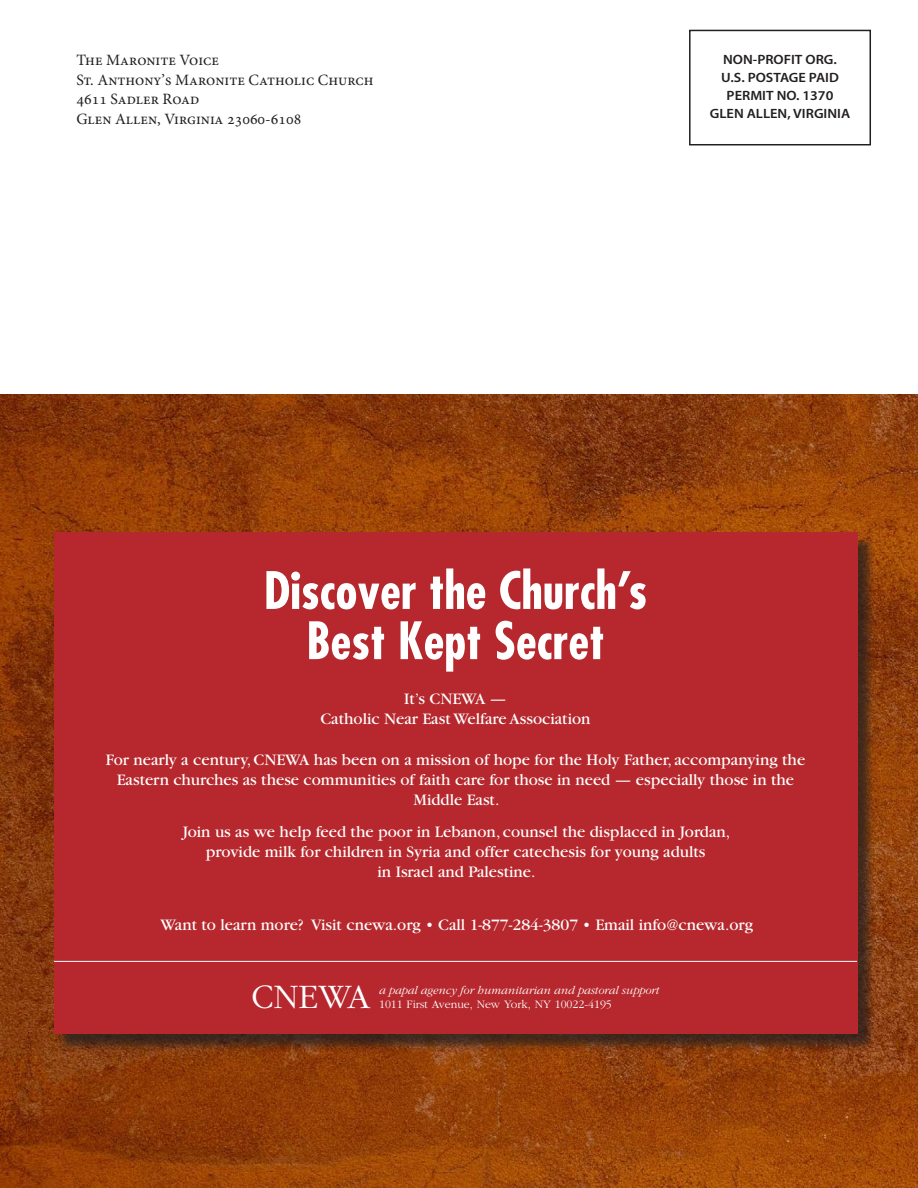
<style>
.page{position:relative;width:918px;height:1188px;background:#fff}
.page>*{position:absolute;margin:0;border:0;box-sizing:border-box;transform-origin:0 0}
.t1{font:700 condensed 50.25px/50.2px "Futura";color:#fff;text-align:center}
.t2{font:300 35.7px "Garamond";color:#fff}
.t3{font:16.8px/20.1px "Garamond";color:#fff;text-align:center}
.t4{font:15.75px "Minion Pro";color:#231f20}
.t5{font:600 13.5px "Myriad Pro";color:#231f20;scale:1.07 1}
.t6{font:italic 300 11.85px "Garamond";color:#fff}
.t7{font:300 11.85px "Garamond";color:#fff}
</style>
<div class="page">
<img style="left:0;top:394px;width:918px;height:794px">
<div style="left:56px;top:534px;width:819px;height:519px;background:#231f20;opacity:.75"></div>
<div style="left:54px;top:532px;width:803px;height:502px;background:#b6282d"></div>
<hr style="left:54px;top:961px;width:803px;height:1px;background:#fff">
<div style="left:689px;top:30px;width:182px;height:115px;border:2px solid #231f20"></div>
<p class="t4" style="left:76px;top:50px;width:144px">The Maronite Voice</p>
<p class="t4" style="left:76px;top:69px;width:299px">St. Anthony’s Maronite Catholic Church</p>
<p class="t4" style="left:76px;top:89px;width:124px">4611 Sadler Road</p>
<p class="t4" style="left:76px;top:108px;width:227px">Glen Allen, Virginia 23060-6108</p>
<p class="t5" style="left:723px;top:51px;width:108px">NON-PROFIT ORG.</p>
<p class="t5" style="left:721px;top:69px;width:111px">U.S. POSTAGE PAID</p>
<p class="t5" style="left:727px;top:87px;width:101px">PERMIT NO. 1370</p>
<p class="t5" style="left:710px;top:105px;width:133px">GLEN ALLEN, VIRGINIA</p>
<p class="t1" style="left:264px;top:565px;width:385px">Discover the Church’s<br>Best Kept Secret</p>
<p class="t3" style="left:320px;top:689px;width:272px">It’s CNEWA —<br>Catholic Near East Welfare Association</p>
<p class="t3" style="left:106px;top:749px;width:701px">For nearly a century, CNEWA has been on a mission of hope for the Holy Father, accompanying the<br>Eastern churches as these communities of faith care for those in need — especially those in the<br>Middle East.</p>
<p class="t3" style="left:183px;top:822px;width:549px">Join us as we help feed the poor in Lebanon, counsel the displaced in Jordan, provide milk for children in Syria and offer catechesis for young adults<br>in Israel and Palestine.</p>
<p class="t3" style="left:161px;top:915px;width:594px">Want to learn more? Visit cnewa.org • Call 1-877-284-3807 • Email info@cnewa.org</p>
<p class="t2" style="left:251px;top:978px;width:120px">CNEWA</p>
<p class="t6" style="left:379px;top:984px;width:282px">a papal agency for humanitarian and pastoral support</p>
<p class="t7" style="left:379px;top:998px;width:234px">1011 First Avenue, New York, NY 10022-4195</p>
</div>
